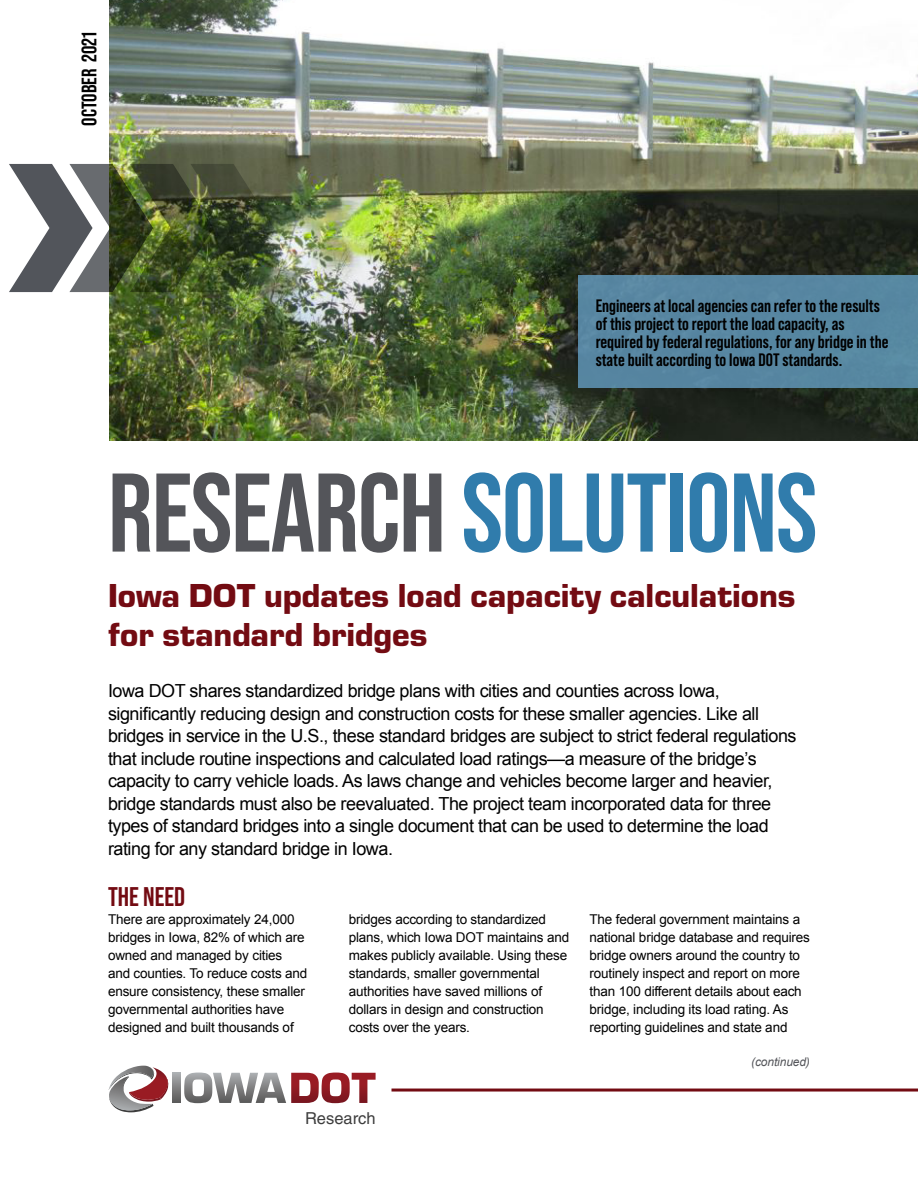
<style>
.page{position:relative;width:918px;height:1188px;background:#fff}
.page>*{position:absolute;margin:0;border:0;box-sizing:border-box;transform-origin:0 0}
.H1_-_Research_Soluti{font:700 111.45px "Bebas Neue Pro";letter-spacing:-.01em;color:#307cac}
.H2_-_Page_1_headline{font:900 34.5px/39px "Eurostile";color:#730b12}
.H3_-_subhead{font:700 27px "Bebas Neue Pro";color:#730b12}
.about_this_project{font:700 21px "Bebas Neue Pro";color:#000}
.Intro_text{font:18px/22.5px "Arial";letter-spacing:-.025em;color:#000}
.t1{font:700 18px/18px "Bebas Neue Pro";color:#000}
.t2{font:16.5px "Helvetica";color:#3d3d3d}
.body_copy{font:13.5px/18px "Arial";letter-spacing:-.01em;color:#000}
.t3{font:italic 12px "Arial";letter-spacing:-.01em;color:#54555a}
.s1{color:#54555a}
</style>
<div class="page">
<svg style="left:173px;top:1073px;width:8px;height:30px"></svg>
<svg style="left:184px;top:1073px;width:192px;height:30px"></svg>
<svg style="left:108px;top:1066px;width:61px;height:46px"></svg>
<img style="left:110px;top:0;width:808px;height:440px">
<div style="left:578px;top:275px;width:340px;height:112px;background:#5786a1"></div>
<hr style="left:392px;top:1089px;width:526px;height:3px;background:#730b12">
<img style="left:9px;top:164px;width:265px;height:128px">
<p class="about_this_project" style="left:77px;top:126px;width:95px;rotate:-90deg">OCTOBER 2021</p>
<p class="t1" style="left:596px;top:296px;width:294px">Engineers at local agencies can refer to the results of this project to report the load capacity, as required by federal regulations, for any bridge in the state built according to Iowa DOT standards.</p>
<h1 class="H1_-_Research_Soluti" style="left:108px;top:449px;width:711px"><span class="s1">RESEARCH</span> SOLUTIONS</h1>
<h2 class="H2_-_Page_1_headline" style="left:108px;top:573px;width:689px">Iowa DOT updates load capacity calculations for standard bridges</h2>
<p class="Intro_text" style="left:108px;top:680px;width:690px">Iowa DOT shares standardized bridge plans with cities and counties across Iowa, significantly reducing design and construction costs for these smaller agencies. Like all bridges in service in the U.S., these standard bridges are subject to strict federal regulations that include routine inspections and calculated load ratings—a measure of the bridge’s capacity to carry vehicle loads. As laws change and vehicles become larger and heavier, bridge standards must also be reevaluated. The project team incorporated data for three types of standard bridges into a single document that can be used to determine the load rating for any standard bridge in Iowa.</p>
<p class="H3_-_subhead" style="left:108px;top:881px;width:79px">THE NEED</p>
<p class="body_copy" style="left:108px;top:910px;width:201px">There are approximately 24,000 bridges in Iowa, 82% of which are owned and managed by cities and counties. To reduce costs and ensure consistency, these smaller governmental authorities have designed and built thousands of</p>
<p class="body_copy" style="left:349px;top:910px;width:222px">bridges according to standardized plans, which Iowa DOT maintains and makes publicly available. Using these standards, smaller governmental authorities have saved millions of dollars in design and construction costs over the years.</p>
<p class="body_copy" style="left:590px;top:910px;width:222px">The federal government maintains a national bridge database and requires bridge owners around the country to routinely inspect and report on more than 100 different details about each bridge, including its load rating. As reporting guidelines and state and</p>
<p class="t2" style="left:305px;top:1108px;width:72px">Research</p>
<p class="t3" style="left:751px;top:1054px;width:60px">(continued)</p>
</div>
